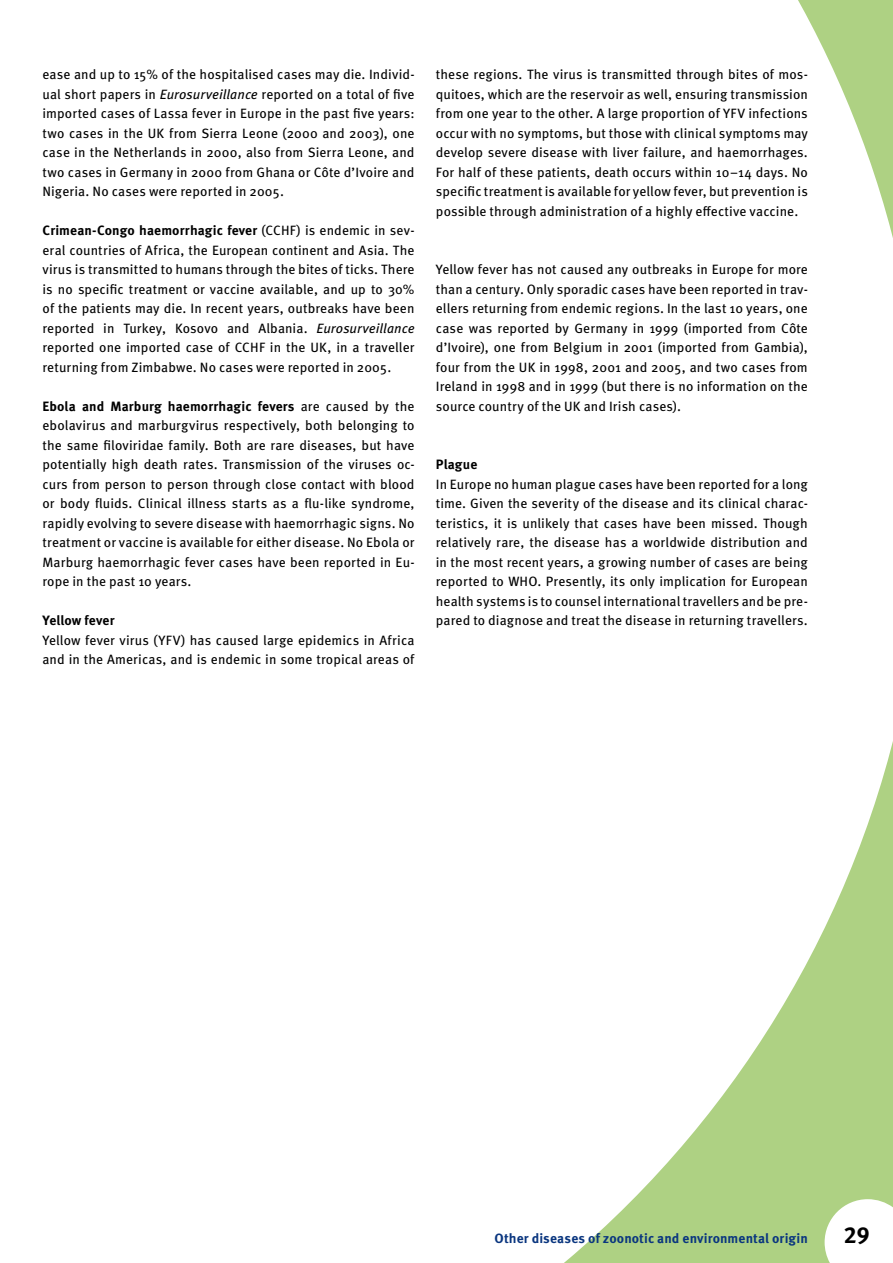
<style>
.page{position:relative;width:893px;height:1263px;background:#fff}
.page>*{position:absolute;margin:0;border:0;box-sizing:border-box;transform-origin:0 0}
.t1{font:700 23.25px "Meta Pro";color:#000}
.t2{font:13.5px/19.5px "Meta Pro";letter-spacing:.01em;color:#000;text-align:justify}
.t3{font:700 13.5px "Meta Pro";letter-spacing:.015em;color:#0a367f}
.s1{font-style:italic}
.s2{font-weight:700}
</style>
<div class="page">
<svg style="left:564px;top:0;width:329px;height:1263px"></svg>
<svg style="left:825px;top:1199px;width:68px;height:64px"></svg>
<p class="t2" style="left:43px;top:65px;width:374px">ease and up to 15% of the hospitalised cases may die. Individ&shy;ual short papers in <span class="s1">Eurosurveillance</span> reported on a total of five imported cases of Lassa fever in Europe in the past five years: two cases in the UK from Sierra Leone (2000 and 2003), one case in the Netherlands in 2000, also from Sierra Leone, and two cases in Germany in 2000 from Ghana or Côte d’Ivoire and Nigeria. No cases were reported in 2005.</p>
<p class="t2" style="left:43px;top:221px;width:374px"><span class="s2">Crimean-Congo haemorrhagic fever</span> (CCHF) is endemic in sev&shy;eral countries of Africa, the European continent and Asia. The virus is transmitted to humans through the bites of ticks. There is no specific treatment or vaccine available, and up to 30% of the patients may die. In recent years, outbreaks have been reported in Turkey, Kosovo and Albania. <span class="s1">Eurosurveillance </span>reported one imported case of CCHF in the UK, in a traveller returning from Zimbabwe. No cases were reported in 2005.</p>
<p class="t2" style="left:43px;top:397px;width:374px"><span class="s2">Ebola and Marburg haemorrhagic fevers</span> are caused by the ebolavirus and marburgvirus respectively, both belonging to the same filoviridae family. Both are rare diseases, but have potentially high death rates. Transmission of the viruses oc&shy;curs from person to person through close contact with blood or body fluids. Clinical illness starts as a flu-like syndrome, rapidly evolving to severe disease with haemorrhagic signs. No treatment or vaccine is available for either disease. No Ebola or Marburg haemorrhagic fever cases have been reported in Eu&shy;rope in the past 10 years.</p>
<p class="t2" style="left:43px;top:611px;width:374px;text-align:left"><span class="s2">Yellow fever<br></span>Yellow fever virus (YFV) has caused large epidemics in Africa and in the Americas, and is endemic in some tropical areas of</p>
<p class="t2" style="left:436px;top:65px;width:374px">these regions. The virus is transmitted through bites of mos&shy;quitoes, which are the reservoir as well, ensuring transmission from one year to the other. A large proportion of YFV infections occur with no symptoms, but those with clinical symptoms may develop severe disease with liver failure, and haemorrhages.<br>For half of these patients, death occurs within 10–14 days. No specific treatment is available for yellow fever, but prevention is possible through administration of a highly effective vaccine.</p>
<p class="t2" style="left:436px;top:260px;width:374px">Yellow fever has not caused any outbreaks in Europe for more than a century. Only sporadic cases have been reported in trav&shy;ellers returning from endemic regions. In the last 10 years, one case was reported by Germany in 1999 (imported from Côte d’Ivoire), one from Belgium in 2001 (imported from Gambia), four from the UK in 1998, 2001 and 2005, and two cases from Ireland in 1998 and in 1999 (but there is no information on the source country of the UK and Irish cases).</p>
<p class="t2" style="left:436px;top:455px;width:374px;text-align:left"><span class="s2">Plague<br></span>In Europe no human plague cases have been reported for a long time. Given the severity of the disease and its clinical charac&shy;teristics, it is unlikely that cases have been missed. Though relatively rare, the disease has a worldwide distribution and in the most recent years, a growing number of cases are being reported to WHO. Presently, its only implication for European health systems is to counsel international travellers and be pre&shy;pared to diagnose and treat the disease in returning travellers.</p>
<p class="t3" style="left:495px;top:1229px;width:315px">Other diseases of zoonotic and environmental origin</p>
<p class="t1" style="left:844px;top:1220px;width:14px">29</p>
</div>
